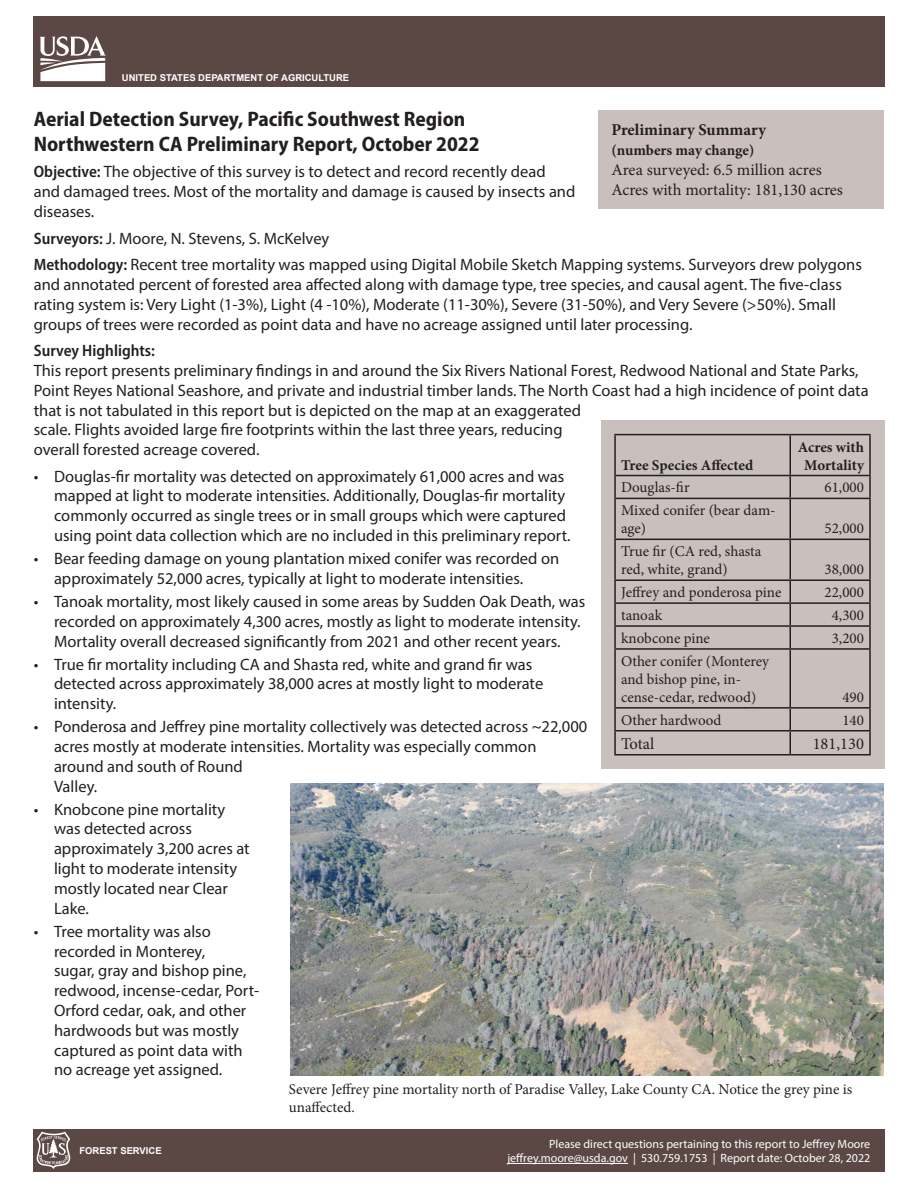
<style>
.page{position:relative;width:918px;height:1188px;background:#fff}
.page>*{position:absolute;margin:0;border:0;box-sizing:border-box;transform-origin:0 0}
.Document_Title{font:700 semi-condensed 21px/25.2px "Myriad Pro";color:#231f20}
.Paragraph{font:16.5px/19.8px "Myriad Pro";color:#231f20}
.Paragraph_2{font:16.5px "Minion Pro";color:#231f20}
.Paragraph_2-2{font:700 16.5px "Minion Pro";color:#231f20}
.Paragraph-2{font:600 semi-condensed 16.5px "Myriad Pro";color:#231f20}
.Paragraph_2-3{font:15px/18px "Minion Pro";color:#231f20}
.Paragraph_2-4{font:700 15px/18px "Minion Pro";color:#231f20;text-align:center}
.Paragraph_3{font:12px "Myriad Pro";color:#fff}
.t1{font:700 9.45px "Arial";color:#fff}
.s1{font-weight:600;font-stretch:semi-condensed}
</style>
<div class="page">
<div style="left:289px;top:16px;width:595px;height:71px;background:#5b4845"></div>
<div style="left:34px;top:16px;width:595px;height:71px;background:#5b4845"></div>
<svg style="left:40px;top:36px;width:66px;height:45px"></svg>
<div style="left:598px;top:110px;width:286px;height:98px;background:#c9c0be"></div>
<div style="left:601px;top:420px;width:283px;height:349px;background:#c9c0be"></div>
<hr style="left:614px;top:434px;width:176px;height:1px;background:#231f20">
<hr style="left:614px;top:435px;width:2px;height:40px;background:#231f20">
<hr style="left:790px;top:434px;width:81px;height:1px;background:#231f20">
<hr style="left:789px;top:435px;width:2px;height:40px;background:#231f20">
<hr style="left:869px;top:435px;width:2px;height:40px;background:#231f20">
<hr style="left:614px;top:475px;width:176px;height:1px;background:#231f20">
<hr style="left:614px;top:476px;width:2px;height:22px;background:#231f20">
<hr style="left:790px;top:475px;width:81px;height:1px;background:#231f20">
<hr style="left:789px;top:476px;width:2px;height:22px;background:#231f20">
<hr style="left:869px;top:476px;width:2px;height:22px;background:#231f20">
<hr style="left:614px;top:498px;width:176px;height:1px;background:#231f20">
<hr style="left:614px;top:499px;width:2px;height:40px;background:#231f20">
<hr style="left:790px;top:498px;width:81px;height:1px;background:#231f20">
<hr style="left:789px;top:499px;width:2px;height:40px;background:#231f20">
<hr style="left:869px;top:499px;width:2px;height:40px;background:#231f20">
<hr style="left:614px;top:539px;width:176px;height:1px;background:#231f20">
<hr style="left:614px;top:540px;width:2px;height:39px;background:#231f20">
<hr style="left:790px;top:539px;width:81px;height:1px;background:#231f20">
<hr style="left:789px;top:540px;width:2px;height:39px;background:#231f20">
<hr style="left:869px;top:540px;width:2px;height:39px;background:#231f20">
<hr style="left:614px;top:579px;width:176px;height:2px;background:#231f20">
<hr style="left:614px;top:581px;width:2px;height:21px;background:#231f20">
<hr style="left:790px;top:579px;width:81px;height:2px;background:#231f20">
<hr style="left:789px;top:581px;width:2px;height:21px;background:#231f20">
<hr style="left:869px;top:581px;width:2px;height:21px;background:#231f20">
<hr style="left:614px;top:602px;width:176px;height:2px;background:#231f20">
<hr style="left:614px;top:604px;width:2px;height:21px;background:#231f20">
<hr style="left:790px;top:602px;width:81px;height:2px;background:#231f20">
<hr style="left:789px;top:604px;width:2px;height:21px;background:#231f20">
<hr style="left:869px;top:604px;width:2px;height:21px;background:#231f20">
<hr style="left:614px;top:625px;width:176px;height:2px;background:#231f20">
<hr style="left:614px;top:627px;width:2px;height:21px;background:#231f20">
<hr style="left:790px;top:625px;width:81px;height:2px;background:#231f20">
<hr style="left:789px;top:627px;width:2px;height:21px;background:#231f20">
<hr style="left:869px;top:627px;width:2px;height:21px;background:#231f20">
<hr style="left:614px;top:648px;width:176px;height:2px;background:#231f20">
<hr style="left:614px;top:650px;width:2px;height:57px;background:#231f20">
<hr style="left:790px;top:648px;width:81px;height:2px;background:#231f20">
<hr style="left:789px;top:650px;width:2px;height:57px;background:#231f20">
<hr style="left:869px;top:650px;width:2px;height:57px;background:#231f20">
<hr style="left:614px;top:707px;width:176px;height:2px;background:#231f20">
<hr style="left:614px;top:709px;width:2px;height:21px;background:#231f20">
<hr style="left:790px;top:707px;width:81px;height:2px;background:#231f20">
<hr style="left:789px;top:709px;width:2px;height:21px;background:#231f20">
<hr style="left:869px;top:709px;width:2px;height:21px;background:#231f20">
<hr style="left:614px;top:730px;width:176px;height:2px;background:#231f20">
<hr style="left:614px;top:732px;width:2px;height:22px;background:#231f20">
<hr style="left:790px;top:730px;width:81px;height:2px;background:#231f20">
<hr style="left:789px;top:732px;width:2px;height:22px;background:#231f20">
<hr style="left:869px;top:732px;width:2px;height:22px;background:#231f20">
<hr style="left:614px;top:754px;width:176px;height:1px;background:#231f20">
<hr style="left:790px;top:754px;width:81px;height:1px;background:#231f20">
<img style="left:290px;top:783px;width:594px;height:293px">
<div style="left:289px;top:1129px;width:595px;height:43px;background:#5b4845"></div>
<div style="left:34px;top:1129px;width:595px;height:43px;background:#5b4845"></div>
<svg style="left:37px;top:1132px;width:33px;height:37px"></svg>
<hr style="left:507px;top:1163px;width:121px;height:1px;background:#fff">
<p class="t1" style="left:122px;top:71px;width:229px">UNITED STATES DEPARTMENT OF AGRICULTURE</p>
<h1 class="Document_Title" style="left:34px;top:105px;width:447px">Aerial Detection Survey, Pacific Southwest Region<br>Northwestern CA Preliminary Report, October 2022</h1>
<p class="Paragraph" style="left:34px;top:162px;width:543px"><span class="s1">Objective:</span> The objective of this survey is to detect and record recently dead and damaged trees. Most of the mortality and damage is caused by insects and diseases.</p>
<p class="Paragraph" style="left:34px;top:228px;width:297px"><span class="s1">Surveyors:</span> J. Moore, N. Stevens, S. McKelvey</p>
<p class="Paragraph" style="left:34px;top:254px;width:830px"><span class="s1">Methodology:</span> Recent tree mortality was mapped using Digital Mobile Sketch Mapping systems. Surveyors drew polygons and annotated percent of forested area affected along with damage type, tree species, and causal agent. The five-class rating system is: Very Light (1-3%), Light (4 -10%), Moderate (11-30%), Severe (31-50%), and Very Severe (&gt;50%). Small groups of trees were recorded as point data and have no acreage assigned until later processing.</p>
<p class="Paragraph-2" style="left:34px;top:340px;width:123px">Survey Highlights:</p>
<p class="Paragraph" style="left:34px;top:360px;width:836px">This report presents preliminary findings in and around the Six Rivers National Forest, Redwood National and State Parks, Point Reyes National Seashore, and private and industrial timber lands. The North Coast had a high incidence of point data that is not tabulated in this report but is depicted on the map at an exaggerated<br>scale. Flights avoided large fire footprints within the last three years, reducing<br>overall forested acreage covered.</p>
<p class="Paragraph" style="left:54px;top:466px;width:518px;text-indent:-20px">• Douglas-fir mortality was detected on approximately 61,000 acres and was mapped at light to moderate intensities. Additionally, Douglas-fir mortality commonly occurred as single trees or in small groups which were captured using point data collection which are no included in this preliminary report.</p>
<p class="Paragraph" style="left:54px;top:548px;width:507px;text-indent:-20px">• Bear feeding damage on young plantation mixed conifer was recorded on approximately 52,000 acres, typically at light to moderate intensities.</p>
<p class="Paragraph" style="left:54px;top:591px;width:533px;text-indent:-20px">• Tanoak mortality, most likely caused in some areas by Sudden Oak Death, was recorded on approximately 4,300 acres, mostly as light to moderate intensity.<br>Mortality overall decreased significantly from 2021 and other recent years.</p>
<p class="Paragraph" style="left:54px;top:654px;width:491px;text-indent:-20px">• True fir mortality including CA and Shasta red, white and grand fir was detected across approximately 38,000 acres at mostly light to moderate intensity.</p>
<p class="Paragraph" style="left:54px;top:717px;width:535px;text-indent:-20px">• Ponderosa and Jeffrey pine mortality collectively was detected across ~22,000 acres mostly at moderate intensities. Mortality was especially common around and south of Round<br>Valley.</p>
<p class="Paragraph" style="left:54px;top:799px;width:197px;text-indent:-20px">• Knobcone pine mortality was detected across approximately 3,200 acres at light to moderate intensity mostly located near Clear<br>Lake.</p>
<p class="Paragraph" style="left:54px;top:921px;width:207px;text-indent:-20px">• Tree mortality was also recorded in Monterey,<br>sugar, gray and bishop pine, redwood, incense-cedar, Port-<br>Orford cedar, oak, and other hardwoods but was mostly captured as point data with no acreage yet assigned.</p>
<p class="Paragraph_2-2" style="left:611px;top:119px;width:156px">Preliminary Summary</p>
<p class="Paragraph_2-4" style="left:611px;top:141px;width:145px">(numbers may change)</p>
<p class="Paragraph_2" style="left:611px;top:159px;width:212px">Area surveyed: 6.5 million acres</p>
<p class="Paragraph_2" style="left:611px;top:179px;width:233px">Acres with mortality: 181,130 acres</p>
<p class="Paragraph_2-4" style="left:798px;top:438px;width:68px">Acres with<br>Mortality</p>
<p class="Paragraph_2-4" style="left:621px;top:456px;width:134px">Tree Species Affected</p>
<p class="Paragraph_2-3" style="left:621px;top:479px;width:70px">Douglas-fir</p>
<p class="Paragraph_2-3" style="left:825px;top:479px;width:41px">61,000</p>
<p class="Paragraph_2-3" style="left:621px;top:502px;width:156px">Mixed conifer (bear dam&shy;age)</p>
<p class="Paragraph_2-3" style="left:825px;top:520px;width:41px">52,000</p>
<p class="Paragraph_2-3" style="left:621px;top:543px;width:142px">True fir (CA red, shasta red, white, grand)</p>
<p class="Paragraph_2-3" style="left:825px;top:561px;width:41px">38,000</p>
<p class="Paragraph_2-3" style="left:621px;top:583px;width:162px">Jeffrey and ponderosa pine</p>
<p class="Paragraph_2-3" style="left:825px;top:583px;width:41px">22,000</p>
<p class="Paragraph_2-3" style="left:621px;top:606px;width:43px">tanoak</p>
<p class="Paragraph_2-3" style="left:832px;top:606px;width:34px">4,300</p>
<p class="Paragraph_2-3" style="left:621px;top:629px;width:90px">knobcone pine</p>
<p class="Paragraph_2-3" style="left:832px;top:629px;width:34px">3,200</p>
<p class="Paragraph_2-3" style="left:621px;top:652px;width:150px">Other conifer (Monterey and bishop pine, in&shy;cense-cedar, redwood)</p>
<p class="Paragraph_2-3" style="left:842px;top:688px;width:23px">490</p>
<p class="Paragraph_2-3" style="left:621px;top:711px;width:102px">Other hardwood</p>
<p class="Paragraph_2-3" style="left:842px;top:711px;width:23px">140</p>
<p class="Paragraph_2" style="left:621px;top:732px;width:35px">Total</p>
<p class="Paragraph_2" style="left:813px;top:732px;width:53px">181,130</p>
<p class="Paragraph_2-3" style="left:289px;top:1081px;width:565px">Severe Jeffrey pine mortality north of Paradise Valley, Lake County CA. Notice the grey pine is unaffected.</p>
<p class="t1" style="left:79px;top:1144px;width:84px">FOREST SERVICE</p>
<p class="Paragraph_3" style="left:549px;top:1136px;width:323px">Please direct questions pertaining to this report to Jeffrey Moore</p>
<p class="Paragraph_3" style="left:507px;top:1151px;width:364px">jeffrey.moore@usda.gov | 530.759.1753 | Report date: October 28, 2022</p>
</div>
